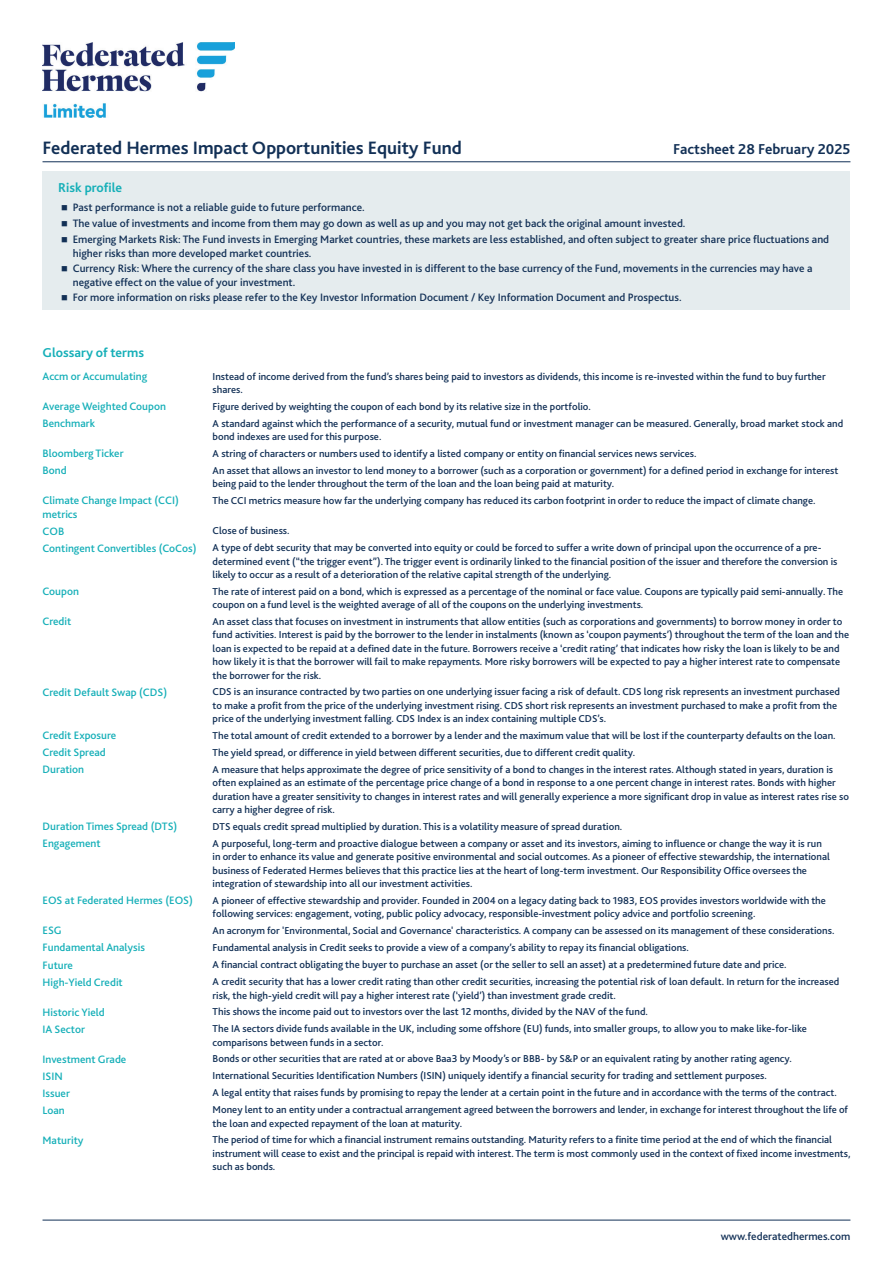
<style>
.page{position:relative;width:893px;height:1263px;background:#fff}
.page>*{position:absolute;margin:0;border:0;box-sizing:border-box;transform-origin:0 0}
.t1{font:700 18.75px "Bliss 2";color:#123056}
.t2{font:700 15px "Bliss 2";color:#123056}
.t3{font:700 13.5px "Bliss 2";color:#15afb8}
.t4{font:500 11.25px/13.5px "Bliss 2";color:#123056}
.t5{font:500 11.25px/13.5px "Bliss 2";color:#15afb8}
.t6{font:500 10.5px/13.5px "Bliss 2";color:#123056}
</style>
<div class="page">
<img style="left:43px;top:43px;width:192px;height:74px">
<hr style="left:43px;top:1220px;width:807px;height:1px;background:#113056">
<hr style="left:43px;top:161px;width:807px;height:1px;background:#113056">
<div style="left:43px;top:171px;width:807px;height:139px;background:#e5ecee"></div>
<h1 class="t1" style="left:43px;top:136px;width:421px">Federated Hermes Impact Opportunities Equity Fund</h1>
<h2 class="t2" style="left:673px;top:140px;width:179px">Factsheet 28 February 2025</h2>
<p class="t3" style="left:58px;top:180px;width:65px">Risk profile</p>
<p class="t4" style="left:61px;top:200px;width:305px">■ Past performance is not a reliable guide to future performance.</p>
<p class="t4" style="left:61px;top:217px;width:626px">■ The value of investments and income from them may go down as well as up and you may not get back the original amount invested.</p>
<p class="t4" style="left:73px;top:233px;width:758px;text-indent:-11px">■ Emerging Markets Risk: The Fund invests in Emerging Market countries, these markets are less established, and often subject to greater share price fluctuations and higher risks than more developed market countries.</p>
<p class="t4" style="left:73px;top:262px;width:741px;text-indent:-11px">■ Currency Risk: Where the currency of the share class you have invested in is different to the base currency of the Fund, movements in the currencies may have a negative effect on the value of your investment.</p>
<p class="t4" style="left:61px;top:291px;width:622px">■ For more information on risks please refer to the Key Investor Information Document / Key Information Document and Prospectus.</p>
<p class="t3" style="left:43px;top:344px;width:103px">Glossary of terms</p>
<p class="t5" style="left:43px;top:370px;width:106px">Accm or Accumulating</p>
<p class="t6" style="left:213px;top:369px;width:614px">Instead of income derived from the fund’s shares being paid to investors as dividends, this income is re-invested within the fund to buy further shares.</p>
<p class="t5" style="left:43px;top:400px;width:125px">Average Weighted Coupon</p>
<p class="t6" style="left:213px;top:399px;width:380px">Figure derived by weighting the coupon of each bond by its relative size in the portfolio.</p>
<p class="t5" style="left:43px;top:417px;width:54px">Benchmark</p>
<p class="t6" style="left:213px;top:416px;width:632px">A standard against which the performance of a security, mutual fund or investment manager can be measured. Generally, broad market stock and bond indexes are used for this purpose.</p>
<p class="t5" style="left:43px;top:447px;width:83px">Bloomberg Ticker</p>
<p class="t6" style="left:213px;top:446px;width:485px">A string of characters or numbers used to identify a listed company or entity on financial services news services.</p>
<p class="t5" style="left:43px;top:464px;width:26px">Bond</p>
<p class="t6" style="left:213px;top:463px;width:627px">An asset that allows an investor to lend money to a borrower (such as a corporation or government) for a defined period in exchange for interest being paid to the lender throughout the term of the loan and the loan being paid at maturity.</p>
<p class="t5" style="left:43px;top:494px;width:138px">Climate Change Impact (CCI) metrics</p>
<p class="t6" style="left:213px;top:493px;width:604px">The CCI metrics measure how far the underlying company has reduced its carbon footprint in order to reduce the impact of climate change.</p>
<p class="t5" style="left:43px;top:524px;width:23px">COB</p>
<p class="t6" style="left:213px;top:524px;width:79px">Close of business.</p>
<p class="t5" style="left:43px;top:541px;width:155px">Contingent Convertibles (CoCos)</p>
<p class="t6" style="left:213px;top:541px;width:626px">A type of debt security that may be converted into equity or could be forced to suffer a write down of principal upon the occurrence of a pre&shy;determined event (“the trigger event”). The trigger event is ordinarily linked to the financial position of the issuer and therefore the conversion is likely to occur as a result of a deterioration of the relative capital strength of the underlying.</p>
<p class="t5" style="left:43px;top:585px;width:38px">Coupon</p>
<p class="t6" style="left:213px;top:584px;width:632px">The rate of interest paid on a bond, which is expressed as a percentage of the nominal or face value. Coupons are typically paid semi-annually. The coupon on a fund level is the weighted average of all of the coupons on the underlying investments.</p>
<p class="t5" style="left:43px;top:615px;width:30px">Credit</p>
<p class="t6" style="left:213px;top:614px;width:638px">An asset class that focuses on investment in instruments that allow entities (such as corporations and governments) to borrow money in order to fund activities. Interest is paid by the borrower to the lender in instalments (known as ‘coupon payments’) throughout the term of the loan and the loan is expected to be repaid at a defined date in the future. Borrowers receive a ‘credit rating’ that indicates how risky the loan is likely to be and how likely it is that the borrower will fail to make repayments. More risky borrowers will be expected to pay a higher interest rate to compensate the borrower for the risk.</p>
<p class="t5" style="left:43px;top:685px;width:126px">Credit Default Swap (CDS)</p>
<p class="t6" style="left:213px;top:685px;width:629px">CDS is an insurance contracted by two parties on one underlying issuer facing a risk of default. CDS long risk represents an investment purchased to make a profit from the price of the underlying investment rising. CDS short risk represents an investment purchased to make a profit from the price of the underlying investment falling. CDS Index is an index containing multiple CDS’s.</p>
<p class="t5" style="left:43px;top:729px;width:75px">Credit Exposure</p>
<p class="t6" style="left:213px;top:728px;width:624px">The total amount of credit extended to a borrower by a lender and the maximum value that will be lost if the counterparty defaults on the loan.</p>
<p class="t5" style="left:43px;top:746px;width:65px">Credit Spread</p>
<p class="t6" style="left:213px;top:745px;width:424px">The yield spread, or difference in yield between different securities, due to different credit quality.</p>
<p class="t5" style="left:43px;top:763px;width:43px">Duration</p>
<p class="t6" style="left:213px;top:762px;width:638px">A measure that helps approximate the degree of price sensitivity of a bond to changes in the interest rates. Although stated in years, duration is often explained as an estimate of the percentage price change of a bond in response to a one percent change in interest rates. Bonds with higher duration have a greater sensitivity to changes in interest rates and will generally experience a more significant drop in value as interest rates rise so carry a higher degree of risk.</p>
<p class="t5" style="left:43px;top:820px;width:136px">Duration Times Spread (DTS)</p>
<p class="t6" style="left:213px;top:819px;width:411px">DTS equals credit spread multiplied by duration. This is a volatility measure of spread duration.</p>
<p class="t5" style="left:43px;top:837px;width:60px">Engagement</p>
<p class="t6" style="left:213px;top:837px;width:619px">A purposeful, long-term and proactive dialogue between a company or asset and its investors, aiming to influence or change the way it is run in order to enhance its value and generate positive environmental and social outcomes. As a pioneer of effective stewardship, the international business of Federated Hermes believes that this practice lies at the heart of long-term investment. Our Responsibility Office oversees the integration of stewardship into all our investment activities.</p>
<p class="t5" style="left:43px;top:894px;width:152px">EOS at Federated Hermes (EOS)</p>
<p class="t6" style="left:213px;top:894px;width:615px">A pioneer of effective stewardship and provider. Founded in 2004 on a legacy dating back to 1983, EOS provides investors worldwide with the following services: engagement, voting, public policy advocacy, responsible-investment policy advice and portfolio screening.</p>
<p class="t5" style="left:43px;top:924px;width:21px">ESG</p>
<p class="t6" style="left:213px;top:923px;width:623px">An acronym for 'Environmental, Social and Governance' characteristics. A company can be assessed on its management of these considerations.</p>
<p class="t5" style="left:43px;top:941px;width:104px">Fundamental Analysis</p>
<p class="t6" style="left:213px;top:941px;width:478px">Fundamental analysis in Credit seeks to provide a view of a company’s ability to repay its financial obligations.</p>
<p class="t5" style="left:43px;top:958px;width:32px">Future</p>
<p class="t6" style="left:213px;top:958px;width:576px">A financial contract obligating the buyer to purchase an asset (or the seller to sell an asset) at a predetermined future date and price.</p>
<p class="t5" style="left:43px;top:975px;width:82px">High-Yield Credit</p>
<p class="t6" style="left:213px;top:975px;width:628px">A credit security that has a lower credit rating than other credit securities, increasing the potential risk of loan default. In return for the increased risk, the high-yield credit will pay a higher interest rate (‘yield’) than investment grade credit.</p>
<p class="t5" style="left:43px;top:1005px;width:64px">Historic Yield</p>
<p class="t6" style="left:213px;top:1005px;width:437px">This shows the income paid out to investors over the last 12 months, divided by the NAV of the fund.</p>
<p class="t5" style="left:43px;top:1022px;width:44px">IA Sector</p>
<p class="t6" style="left:213px;top:1022px;width:596px">The IA sectors divide funds available in the UK, including some offshore (EU) funds, into smaller groups, to allow you to make like-for-like comparisons between funds in a sector.</p>
<p class="t5" style="left:43px;top:1052px;width:85px">Investment Grade</p>
<p class="t6" style="left:213px;top:1052px;width:581px">Bonds or other securities that are rated at or above Baa3 by Moody’s or BBB- by S&amp;P or an equivalent rating by another rating agency.</p>
<p class="t5" style="left:43px;top:1069px;width:22px">ISIN</p>
<p class="t6" style="left:213px;top:1069px;width:556px">International Securities Identification Numbers (ISIN) uniquely identify a financial security for trading and settlement purposes.</p>
<p class="t5" style="left:43px;top:1086px;width:29px">Issuer</p>
<p class="t6" style="left:213px;top:1086px;width:626px">A legal entity that raises funds by promising to repay the lender at a certain point in the future and in accordance with the terms of the contract.</p>
<p class="t5" style="left:43px;top:1103px;width:24px">Loan</p>
<p class="t6" style="left:213px;top:1103px;width:637px">Money lent to an entity under a contractual arrangement agreed between the borrowers and lender, in exchange for interest throughout the life of the loan and expected repayment of the loan at maturity.</p>
<p class="t5" style="left:43px;top:1133px;width:43px">Maturity</p>
<p class="t6" style="left:213px;top:1133px;width:639px">The period of time for which a financial instrument remains outstanding. Maturity refers to a finite time period at the end of which the financial instrument will cease to exist and the principal is repaid with interest. The term is most commonly used in the context of fixed income investments, such as bonds.</p>
<p class="t4" style="left:721px;top:1230px;width:131px">www.federatedhermes.com</p>
</div>
